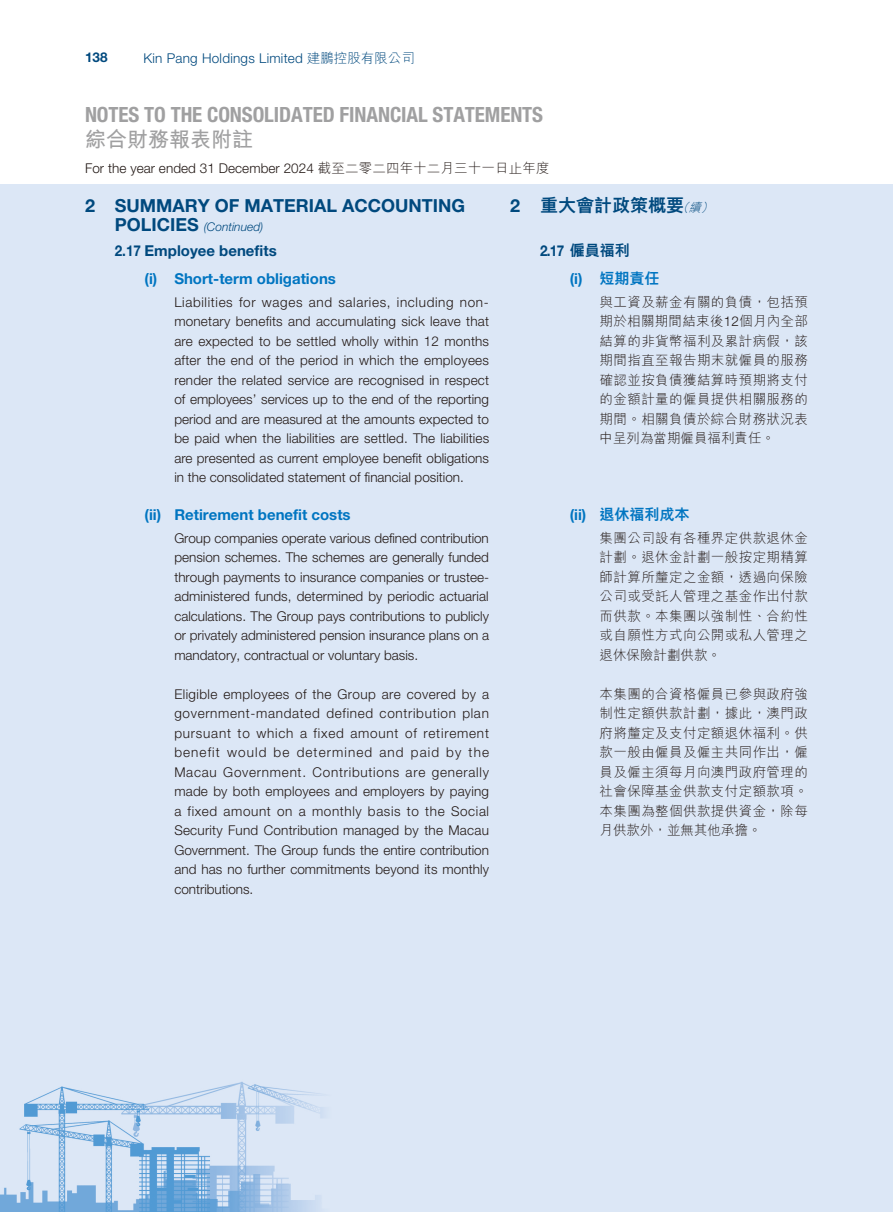
<style>
.page{position:relative;width:893px;height:1212px;background:#fff}
.page>*{position:absolute;margin:0;border:0;box-sizing:border-box;transform-origin:0 0}
.t1{font:700 condensed 21px "Helvetica Neue LT Std";letter-spacing:-.005em;color:#a0a0a1}
.t2{font:700 21px "M Hei HK";color:#a0a0a1}
.t3{font:700 18px "Helvetica Neue LT Std";color:#00497e}
.t4{font:800 18px "M Hei HK";color:#00497e}
.t5{font:700 15px "Helvetica Neue LT Std";color:#0075c1}
.t6{font:700 15px "Helvetica Neue LT Std";color:#00497e;scale:.9 1}
.t7{font:800 15px "M Hei HK";color:#0075c1}
.t8{font:300 13.5px/19.5px "Helvetica Neue LT Std";color:#231916;text-align:justify}
.t9{font:300 13.5px/19.5px "M Hei HK";letter-spacing:.03em;color:#231916;text-align:justify}
.t10{font:300 13.5px "Helvetica Neue LT Std";letter-spacing:.02em;color:#00497e}
.t11{font:700 13.5px "Helvetica Neue LT Std";color:#00497e}
.t12{font:italic 300 12px "Helvetica Neue LT Std";color:#00497e}
.s1{font-family:"M Hei HK"}
.s2{font-weight:700;font-style:normal;font-size:18px}
.s3{font-family:"Helvetica Neue LT Std";font-weight:700}
.s4{font-weight:300;font-style:italic;font-size:12px}
.s5{font-family:"M Hei HK";font-weight:800}
.s6{font-family:"Helvetica Neue LT Std"}
</style>
<div class="page">
<div style="left:0;top:185px;width:893px;height:1027px;background:#dce7f6"></div>
<p class="t11" style="left:85px;top:49px;width:24px">138</p>
<p class="t10" style="left:144px;top:50px;width:273px">Kin Pang Holdings Limited <span class="s1">建鵬控股有限公司</span></p>
<h1 class="t1" style="left:85px;top:101px;width:460px">NOTES TO THE CONSOLIDATED FINANCIAL STATEMENTS</h1>
<h1 class="t2" style="left:85px;top:124px;width:169px">綜合財務報表附註</h1>
<p class="t8" style="left:85px;top:158px;width:466px">For the year ended 31 December 2024 <span class="s1">截至二零二四年十二月三十一日止年度</span></p>
<h2 class="t3" style="left:85px;top:194px;width:382px">2 SUMMARY OF MATERIAL ACCOUNTING</h2>
<p class="t12" style="left:115px;top:220px;width:150px"><span class="s2">POLICIES</span> (Continued)</p>
<p class="t6" style="left:115px;top:242px;width:181px">2.17 Employee benefits</p>
<p class="t5" style="left:145px;top:269px;width:193px">(i) Short-term obligations</p>
<p class="t8" style="left:174px;top:292px;width:316px">Liabilities for wages and salaries, including non&shy;monetary benefits and accumulating sick leave that are expected to be settled wholly within 12 months after the end of the period in which the employees render the related service are recognised in respect of employees’ services up to the end of the reporting period and are measured at the amounts expected to be paid when the liabilities are settled. The liabilities are presented as current employee benefit obligations in the consolidated statement of financial position.</p>
<p class="t5" style="left:145px;top:505px;width:208px">(ii) Retirement benefit costs</p>
<p class="t8" style="left:174px;top:528px;width:316px">Group companies operate various defined contribution pension schemes. The schemes are generally funded through payments to insurance companies or trustee&shy;administered funds, determined by periodic actuarial calculations. The Group pays contributions to publicly or privately administered pension insurance plans on a mandatory, contractual or voluntary basis.</p>
<p class="t8" style="left:174px;top:684px;width:316px">Eligible employees of the Group are covered by a government-mandated defined contribution plan pursuant to which a fixed amount of retirement benefit would be determined and paid by the Macau Government. Contributions are generally made by both employees and employers by paying a fixed amount on a monthly basis to the Social Security Fund Contribution managed by the Macau Government. The Group funds the entire contribution and has no further commitments beyond its monthly contributions.</p>
<h2 class="t4" style="left:510px;top:196px;width:207px"><span class="s3">2</span> 重大會計政策概要<span class="s4">（續）</span></h2>
<p class="t6" style="left:540px;top:242px;width:101px">2.17 <span class="s5">僱員福利</span></p>
<p class="t7" style="left:570px;top:270px;width:91px"><span class="s3">(i)</span> 短期責任</p>
<p class="t9" style="left:600px;top:292px;width:210px">與工資及薪金有關的負債，包括預期於相關期間結束後<span class="s6">12</span>個月內全部結算的非貨幣福利及累計病假，該期間指直至報告期末就僱員的服務確認並按負債獲結算時預期將支付的金額計量的僱員提供相關服務的期間。相關負債於綜合財務狀況表中呈列為當期僱員福利責任。</p>
<p class="t7" style="left:570px;top:507px;width:121px"><span class="s3">(ii)</span> 退休福利成本</p>
<p class="t9" style="left:600px;top:528px;width:210px">集團公司設有各種界定供款退休金計劃。退休金計劃一般按定期精算師計算所釐定之金額，透過向保險公司或受託人管理之基金作出付款而供款。本集團以強制性、合約性或自願性方式向公開或私人管理之退休保險計劃供款。</p>
<p class="t9" style="left:600px;top:684px;width:210px">本集團的合資格僱員已參與政府強制性定額供款計劃，據此，澳門政府將釐定及支付定額退休福利。供款一般由僱員及僱主共同作出，僱員及僱主須每月向澳門政府管理的社會保障基金供款支付定額款項。本集團為整個供款提供資金，除每月供款外，並無其他承擔。</p>
</div>
